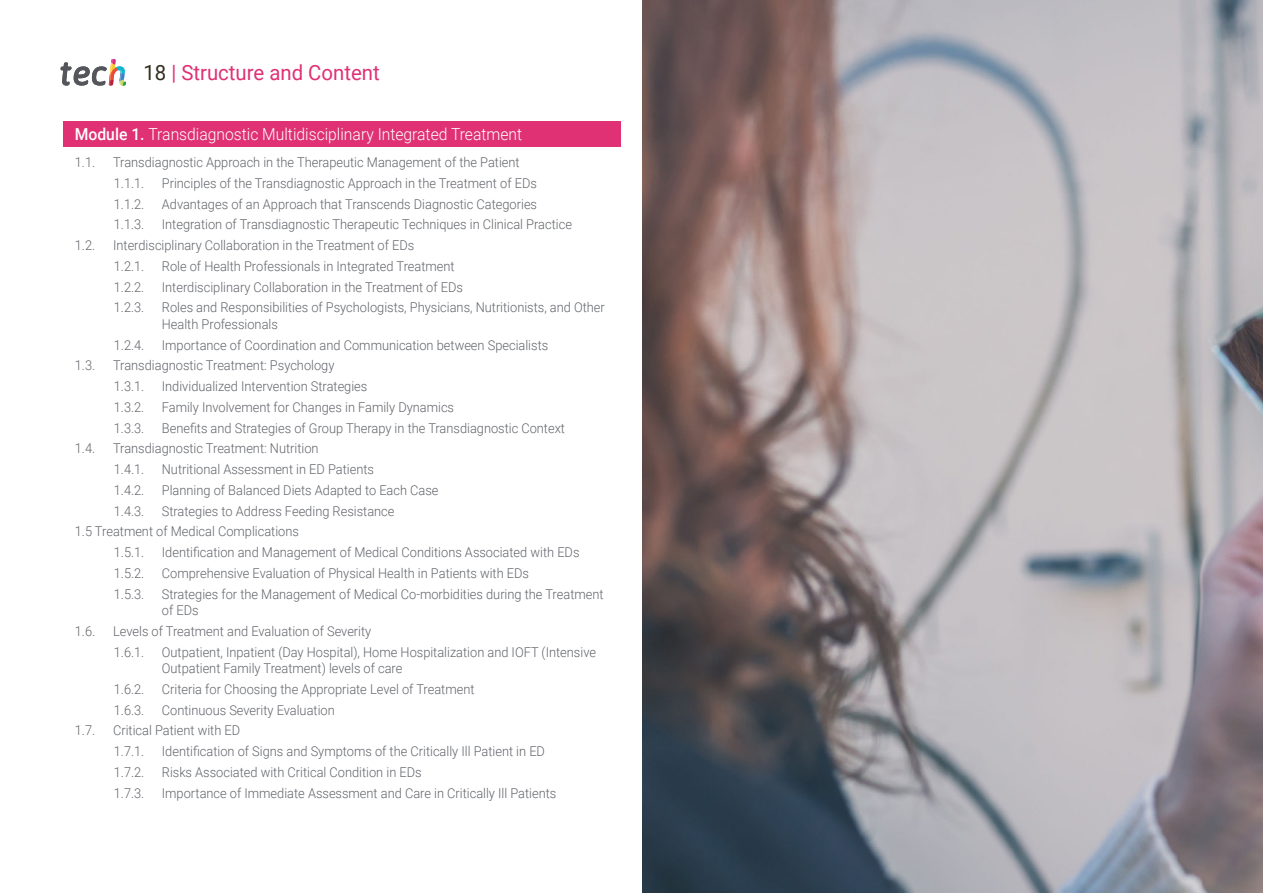
<style>
.page{position:relative;width:1263px;height:893px;background:#fff}
.page>*{position:absolute;margin:0;border:0;box-sizing:border-box;transform-origin:0 0}
.t1{font:21px "Roboto";color:#df3174}
.t2{font:300 16.5px "Roboto";color:#fff;scale:.95 1}
.t3{font:300 13.5px/20.7px "Roboto";color:#61646a;scale:.95 1}
.s1{color:#312e20}
.s2{font-weight:500}
</style>
<div class="page">
<img style="left:642px;top:0;width:621px;height:893px">
<div style="left:64px;top:121px;width:557px;height:25px;background:#df3174"></div>
<svg style="left:61px;top:59px;width:65px;height:27px"></svg>
<h1 class="t1" style="left:144px;top:57px;width:238px"><span class="s1">18</span> | Structure and Content</h1>
<p class="t2" style="left:75px;top:123px;width:472px"><span class="s2">Module 1.</span> Transdiagnostic Multidisciplinary Integrated Treatment</p>
<p class="t3" style="left:75px;top:151px;width:23px">1.1.</p>
<p class="t3" style="left:113px;top:151px;width:429px">Transdiagnostic Approach in the Therapeutic Management of the Patient<br>1.1.1.</p>
<p class="t3" style="left:162px;top:172px;width:396px">Principles of the Transdiagnostic Approach in the Treatment of EDs</p>
<p class="t3" style="left:114px;top:193px;width:34px">1.1.2.</p>
<p class="t3" style="left:162px;top:193px;width:396px">Advantages of an Approach that Transcends Diagnostic Categories</p>
<p class="t3" style="left:114px;top:214px;width:34px">1.1.3.</p>
<p class="t3" style="left:162px;top:214px;width:433px">Integration of Transdiagnostic Therapeutic Techniques in Clinical Practice</p>
<p class="t3" style="left:75px;top:234px;width:23px">1.2.</p>
<p class="t3" style="left:113px;top:234px;width:319px">Interdisciplinary Collaboration in the Treatment of EDs<br>1.2.1.</p>
<p class="t3" style="left:162px;top:255px;width:310px">Role of Health Professionals in Integrated Treatment</p>
<p class="t3" style="left:114px;top:276px;width:34px">1.2.2.</p>
<p class="t3" style="left:162px;top:276px;width:319px">Interdisciplinary Collaboration in the Treatment of EDs</p>
<p class="t3" style="left:114px;top:297px;width:34px">1.2.3.</p>
<p class="t3" style="left:162px;top:299px;width:468px;line-height:16.5px">Roles and Responsibilities of Psychologists, Physicians, Nutritionists, and Other<br>Health Professionals</p>
<p class="t3" style="left:114px;top:334px;width:34px">1.2.4.</p>
<p class="t3" style="left:162px;top:334px;width:408px">Importance of Coordination and Communication between Specialists</p>
<p class="t3" style="left:75px;top:355px;width:23px">1.3.</p>
<p class="t3" style="left:113px;top:355px;width:234px">Transdiagnostic Treatment: Psychology<br>1.3.1.</p>
<p class="t3" style="left:162px;top:375px;width:218px">Individualized Intervention Strategies</p>
<p class="t3" style="left:114px;top:396px;width:34px">1.3.2.</p>
<p class="t3" style="left:162px;top:396px;width:309px">Family Involvement for Changes in Family Dynamics</p>
<p class="t3" style="left:114px;top:417px;width:34px">1.3.3.</p>
<p class="t3" style="left:162px;top:417px;width:426px">Benefits and Strategies of Group Therapy in the Transdiagnostic Context</p>
<p class="t3" style="left:75px;top:438px;width:23px">1.4.</p>
<p class="t3" style="left:113px;top:438px;width:218px">Transdiagnostic Treatment: Nutrition<br>1.4.1.</p>
<p class="t3" style="left:162px;top:458px;width:225px">Nutritional Assessment in ED Patients</p>
<p class="t3" style="left:114px;top:479px;width:34px">1.4.2.</p>
<p class="t3" style="left:162px;top:479px;width:293px">Planning of Balanced Diets Adapted to Each Case</p>
<p class="t3" style="left:114px;top:500px;width:34px">1.4.3.</p>
<p class="t3" style="left:162px;top:500px;width:246px">Strategies to Address Feeding Resistance</p>
<p class="t3" style="left:75px;top:521px;width:237px">1.5 Treatment of Medical Complications</p>
<p class="t3" style="left:114px;top:541px;width:34px">1.5.1.</p>
<p class="t3" style="left:162px;top:541px;width:441px">Identification and Management of Medical Conditions Associated with EDs</p>
<p class="t3" style="left:114px;top:562px;width:34px">1.5.2.</p>
<p class="t3" style="left:162px;top:562px;width:388px">Comprehensive Evaluation of Physical Health in Patients with EDs</p>
<p class="t3" style="left:114px;top:583px;width:34px">1.5.3.</p>
<p class="t3" style="left:162px;top:585px;width:466px;line-height:16.5px">Strategies for the Management of Medical Co-morbidities during the Treatment of EDs</p>
<p class="t3" style="left:75px;top:620px;width:23px">1.6.</p>
<p class="t3" style="left:113px;top:620px;width:273px">Levels of Treatment and Evaluation of Severity<br>1.6.1.</p>
<p class="t3" style="left:162px;top:643px;width:458px;line-height:16.5px">Outpatient, Inpatient (Day Hospital), Home Hospitalization and IOFT (Intensive<br>Outpatient Family Treatment) levels of care</p>
<p class="t3" style="left:114px;top:678px;width:34px">1.6.2.</p>
<p class="t3" style="left:162px;top:678px;width:331px">Criteria for Choosing the Appropriate Level of Treatment</p>
<p class="t3" style="left:114px;top:699px;width:34px">1.6.3.</p>
<p class="t3" style="left:162px;top:699px;width:184px">Continuous Severity Evaluation</p>
<p class="t3" style="left:75px;top:720px;width:23px">1.7.</p>
<p class="t3" style="left:113px;top:720px;width:135px">Critical Patient with ED<br>1.7.1.</p>
<p class="t3" style="left:162px;top:740px;width:405px">Identification of Signs and Symptoms of the Critically Ill Patient in ED</p>
<p class="t3" style="left:114px;top:761px;width:34px">1.7.2.</p>
<p class="t3" style="left:162px;top:761px;width:275px">Risks Associated with Critical Condition in EDs</p>
<p class="t3" style="left:114px;top:782px;width:34px">1.7.3.</p>
<p class="t3" style="left:162px;top:782px;width:417px">Importance of Immediate Assessment and Care in Critically Ill Patients</p>
</div>
